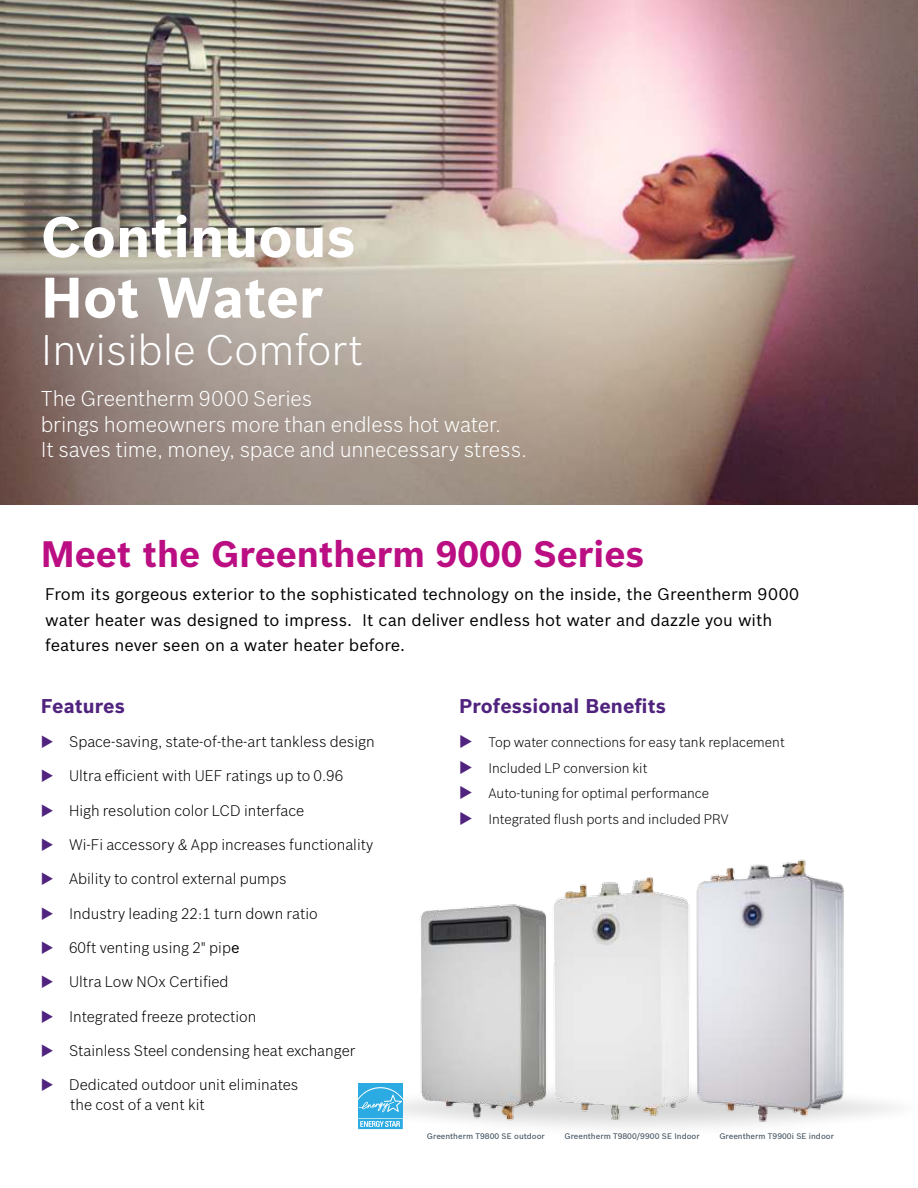
<style>
.page{position:relative;width:918px;height:1188px;background:#fff}
.page>*{position:absolute;margin:0;border:0;box-sizing:border-box;transform-origin:0 0}
.t1{font:700 55.95px/60.6px "Bosch Sans";color:#fff}
.t2{font:300 41.85px "Bosch Sans";color:#fff}
.t3{font:700 36px "Bosch Sans";color:#ba0e82}
.t4{font:300 21px/25.5px "Bosch Sans";letter-spacing:-.005em;color:#fff}
.t5{font:700 19.5px "Bosch Sans";letter-spacing:.005em;color:#50237e}
.t6{font:16.5px/25.5px "Bosch Sans";color:#000}
.t7{font:300 15px/19.5px "Bosch Sans";color:#000}
.t8{font:300 13.5px "Bosch Sans";color:#000}
.t9{font:500 7.95px "Bosch Sans";color:#475764}
.s1{color:#50237e}
.s2{font-weight:400}
</style>
<div class="page">
<img style="left:358px;top:1102px;width:537px;height:28px">
<img style="left:0;top:0;width:918px;height:504px">
<img style="left:398px;top:904px;width:133px;height:226px">
<img style="left:531px;top:877px;width:139px;height:253px">
<img style="left:670px;top:859px;width:201px;height:271px">
<div style="left:358px;top:1083px;width:45px;height:34px;background:#2babe2"></div>
<svg style="left:358px;top:1087px;width:45px;height:25px"></svg>
<svg style="left:358px;top:1119px;width:45px;height:10px"></svg>
<h1 class="t1" style="left:41px;top:211px;width:316px">Continuous<br>Hot Water</h1>
<h2 class="t2" style="left:41px;top:333px;width:324px">Invisible Comfort</h2>
<h3 class="t4" style="left:41px;top:387px;width:488px">The Greentherm 9000 Series<br>brings homeowners more than endless hot water.<br>It saves time, money, space and unnecessary stress.</h3>
<h3 class="t3" style="left:41px;top:539px;width:605px">Meet the Greentherm 9000 Series</h3>
<p class="t6" style="left:45px;top:583px;width:755px">From its gorgeous exterior to the sophisticated technology on the inside, the Greentherm 9000 water heater was designed to impress. It can deliver endless hot water and dazzle you with features never seen on a water heater before.</p>
<h3 class="t5" style="left:41px;top:698px;width:86px">Features</h3>
<p class="t7" style="left:41px;top:733px;width:336px"><span class="s1">◆</span> Space-saving, state-of-the-art tankless design</p>
<p class="t7" style="left:41px;top:767px;width:304px"><span class="s1">◆</span> Ultra efficient with UEF ratings up to 0.96</p>
<p class="t7" style="left:41px;top:802px;width:265px"><span class="s1">◆</span> High resolution color LCD interface</p>
<p class="t7" style="left:41px;top:836px;width:334px"><span class="s1">◆</span> Wi-Fi accessory &amp; App increases functionality</p>
<p class="t7" style="left:41px;top:870px;width:247px"><span class="s1">◆</span> Ability to control external pumps</p>
<p class="t7" style="left:41px;top:905px;width:279px"><span class="s1">◆</span> Industry leading 22:1 turn down ratio</p>
<p class="t7" style="left:41px;top:939px;width:200px"><span class="s1">◆</span> 60ft venting using 2" pip<span class="s2">e</span></p>
<p class="t7" style="left:41px;top:973px;width:189px"><span class="s1">◆</span> Ultra Low NOx Certified</p>
<p class="t7" style="left:41px;top:1008px;width:217px"><span class="s1">◆</span> Integrated freeze protection</p>
<p class="t7" style="left:41px;top:1042px;width:316px"><span class="s1">◆</span> Stainless Steel condensing heat exchanger</p>
<p class="t7" style="left:70px;top:1076px;width:230px;text-indent:-29px"><span class="s1">◆</span> Dedicated outdoor unit eliminates the cost of a vent kit</p>
<h3 class="t5" style="left:459px;top:698px;width:208px">Professional Benefits</h3>
<p class="t8" style="left:459px;top:737px;width:327px"><span class="s1">◆</span> Top water connections for easy tank replacement</p>
<p class="t8" style="left:459px;top:762px;width:190px"><span class="s1">◆</span> Included LP conversion kit</p>
<p class="t8" style="left:459px;top:788px;width:252px"><span class="s1">◆</span> Auto-tuning for optimal performance</p>
<p class="t8" style="left:459px;top:813px;width:271px"><span class="s1">◆</span> Integrated flush ports and included PRV</p>
<p class="t9" style="left:427px;top:1133px;width:119px">Greentherm T9800 SE outdoor</p>
<p class="t9" style="left:565px;top:1133px;width:137px">Greentherm T9800/9900 SE Indoor</p>
<p class="t9" style="left:719px;top:1133px;width:116px">Greentherm T9900i SE indoor</p>
</div>
